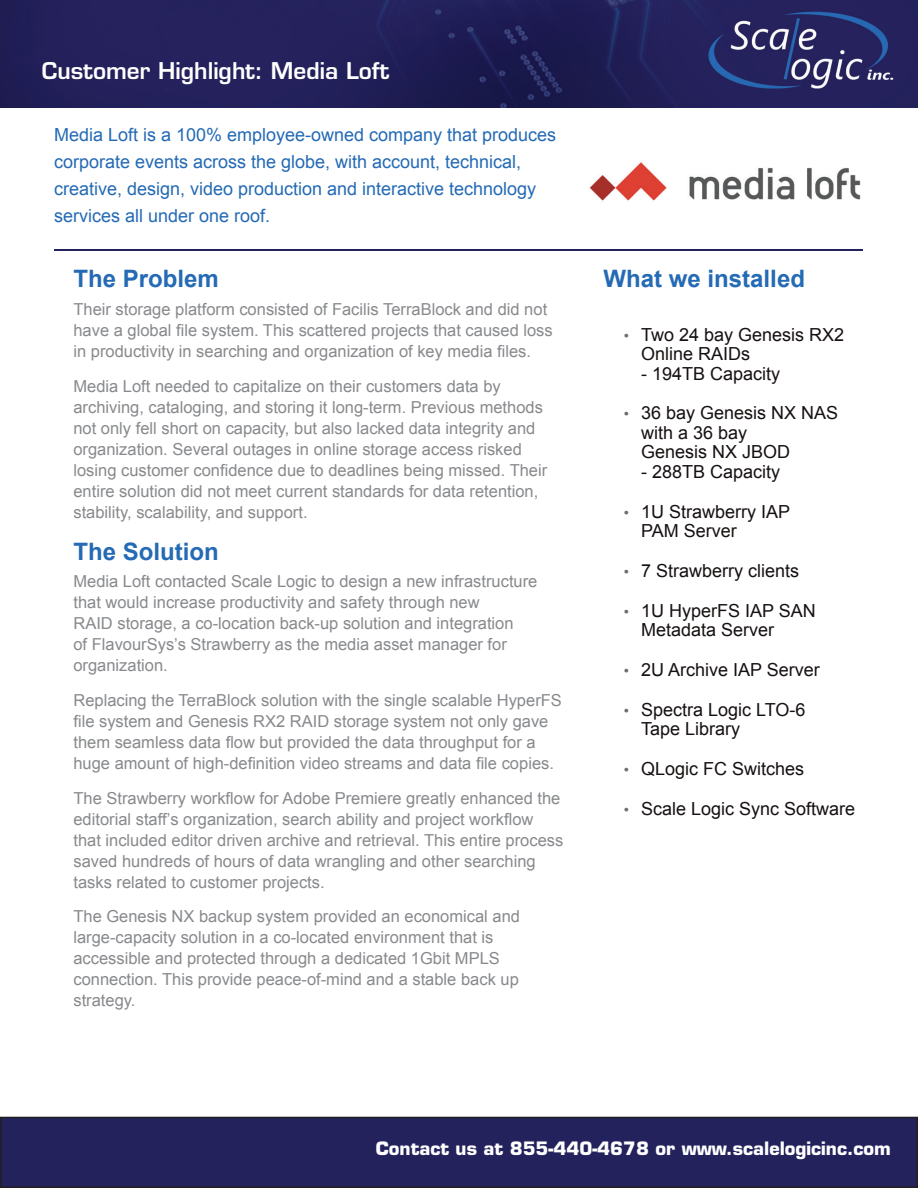
<style>
.page{position:relative;width:918px;height:1188px;background:#fff}
.page>*{position:absolute;margin:0;border:0;box-sizing:border-box;transform-origin:0 0}
.t1{font:700 24px "Arial";color:#246ab4}
.t2{font:600 22.5px "Eurostile";color:#fff}
.t3{font:18px/19.5px "Arial";color:#171111}
.t4{font:18px/27px "Arial";color:#246ab4}
.t5{font:700 18px "Eurostile";color:#fff}
.t6{font:16.5px/21px "Arial";color:#87898c}
.s1{font-size:15px;color:#6c6d70}
</style>
<div class="page">
<div style="left:1px;top:1117px;width:916px;height:70px;background:#24225d"></div>
<div style="left:0;top:1117px;width:918px;height:71px;border:2px solid #231f20"></div>
<img style="left:0;top:0;width:918px;height:108px">
<hr style="left:54px;top:250px;width:809px;height:1px;background:#24225d">
<img style="left:589px;top:162px;width:272px;height:39px">
<h2 class="t2" style="left:42px;top:57px;width:349px">Customer Highlight: Media Loft</h2>
<p class="t4" style="left:54px;top:121px;width:504px">Media Loft is a 100% employee-owned company that produces corporate events across the globe, with account, technical, creative, design, video production and interactive technology services all under one roof.</p>
<h1 class="t1" style="left:73px;top:263px;width:147px">The Problem</h1>
<p class="t6" style="left:73px;top:299px;width:481px">Their storage platform consisted of Facilis TerraBlock and did not have a global file system. This scattered projects that caused loss in productivity in searching and organization of key media files.</p>
<p class="t6" style="left:73px;top:376px;width:475px">Media Loft needed to capitalize on their customers data by archiving, cataloging, and storing it long-term. Previous methods not only fell short on capacity, but also lacked data integrity and organization. Several outages in online storage access risked losing customer confidence due to deadlines being missed. Their entire solution did not meet current standards for data retention, stability, scalability, and support.</p>
<h1 class="t1" style="left:73px;top:535px;width:147px">The Solution</h1>
<p class="t6" style="left:73px;top:571px;width:466px">Media Loft contacted Scale Logic to design a new infrastructure that would increase productivity and safety through new<br>RAID storage, a co-location back-up solution and integration<br>of FlavourSys’s Strawberry as the media asset manager for organization.</p>
<p class="t6" style="left:73px;top:690px;width:490px">Replacing the TerraBlock solution with the single scalable HyperFS file system and Genesis RX2 RAID storage system not only gave them seamless data flow but provided the data throughput for a huge amount of high-definition video streams and data file copies.</p>
<p class="t6" style="left:73px;top:787px;width:491px">The Strawberry workflow for Adobe Premiere greatly enhanced the editorial staff’s organization, search ability and project workflow that included editor driven archive and retrieval. This entire process saved hundreds of hours of data wrangling and other searching tasks related to customer projects.</p>
<p class="t6" style="left:73px;top:906px;width:448px">The Genesis NX backup system provided an economical and large-capacity solution in a co-located environment that is accessible and protected through a dedicated 1Gbit MPLS connection. This provide peace-of-mind and a stable back up strategy.</p>
<h1 class="t1" style="left:604px;top:263px;width:203px">What we installed</h1>
<p class="t3" style="left:641px;top:325px;width:205px;text-indent:-17px"><span class="s1">•</span> Two 24 bay Genesis RX2<br>Online RAIDs</p>
<p class="t3" style="left:641px;top:364px;width:141px">- 194TB Capacity</p>
<p class="t3" style="left:641px;top:404px;width:199px;text-indent:-17px"><span class="s1">•</span> 36 bay Genesis NX NAS with a 36 bay<br>Genesis NX JBOD</p>
<p class="t3" style="left:641px;top:462px;width:141px">- 288TB Capacity</p>
<p class="t3" style="left:641px;top:502px;width:151px;text-indent:-17px"><span class="s1">•</span> 1U Strawberry IAP<br>PAM Server</p>
<p class="t3" style="left:624px;top:561px;width:177px"><span class="s1">•</span> 7 Strawberry clients</p>
<p class="t3" style="left:641px;top:601px;width:176px;text-indent:-17px"><span class="s1">•</span> 1U HyperFS IAP SAN<br>Metadata Server</p>
<p class="t3" style="left:624px;top:660px;width:197px"><span class="s1">•</span> 2U Archive IAP Server</p>
<p class="t3" style="left:641px;top:700px;width:166px;text-indent:-17px"><span class="s1">•</span> Spectra Logic LTO-6<br>Tape Library</p>
<p class="t3" style="left:624px;top:759px;width:182px"><span class="s1">•</span> QLogic FC Switches</p>
<p class="t3" style="left:624px;top:799px;width:233px"><span class="s1">•</span> Scale Logic Sync Software</p>
<p class="t5" style="left:376px;top:1137px;width:517px">Contact us at 855-440-4678 or www.scalelogicinc.com</p>
</div>
